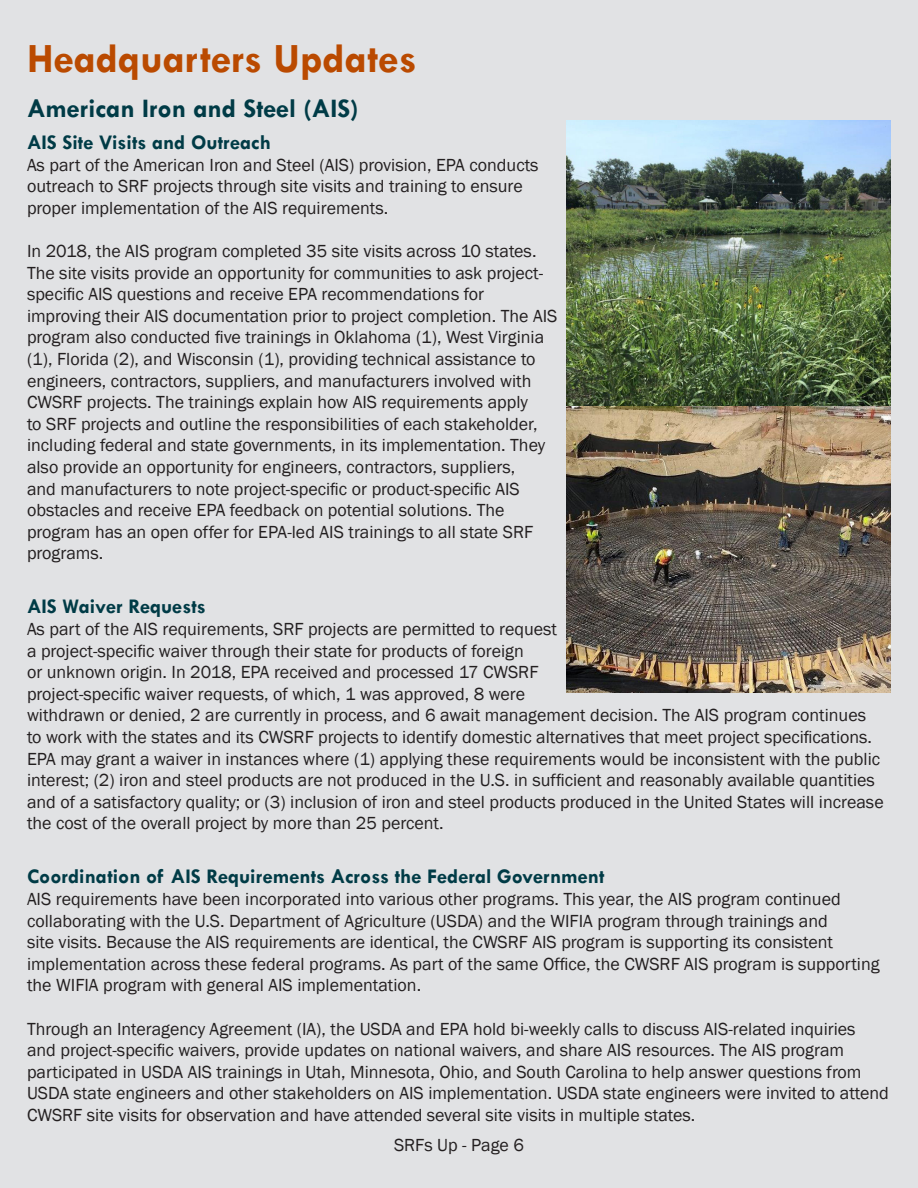
<style>
.page{position:relative;width:918px;height:1188px;background:#e1e2e4}
.page>*{position:absolute;margin:0;border:0;box-sizing:border-box;transform-origin:0 0}
.Heading_1{font:700 42px "Tw Cen";color:#ba4a00}
.t1{font:700 27px "Tw Cen";color:#003b46}
.Subheading_1{font:700 21px "Tw Cen";color:#003b46}
.t2{font:18px/21.6px "Franklin Gothic";color:#231f20}
</style>
<div class="page">
<img style="left:567px;top:120px;width:324px;height:572px">
<p class="Heading_1" style="left:27px;top:33px;width:391px">Headquarters Updates</p>
<p class="t1" style="left:27px;top:92px;width:333px">American Iron and Steel (AIS)</p>
<p class="Subheading_1" style="left:27px;top:130px;width:245px">AIS Site Visits and Outreach</p>
<p class="t2" style="left:27px;top:154px;width:513px">As part of the American Iron and Steel (AIS) provision, EPA conducts outreach to SRF projects through site visits and training to ensure proper implementation of the AIS requirements.</p>
<p class="t2" style="left:27px;top:241px;width:532px">In 2018, the AIS program completed 35 site visits across 10 states.<br>The site visits provide an opportunity for communities to ask project&shy;specific AIS questions and receive EPA recommendations for improving their AIS documentation prior to project completion. The AIS program also conducted five trainings in Oklahoma (1), West Virginia (1), Florida (2), and Wisconsin (1), providing technical assistance to engineers, contractors, suppliers, and manufacturers involved with CWSRF projects. The trainings explain how AIS requirements apply<br>to SRF projects and outline the responsibilities of each stakeholder, including federal and state governments, in its implementation. They also provide an opportunity for engineers, contractors, suppliers,<br>and manufacturers to note project-specific or product-specific AIS obstacles and receive EPA feedback on potential solutions. The program has an open offer for EPA-led AIS trainings to all state SRF programs.</p>
<p class="Subheading_1" style="left:27px;top:594px;width:180px">AIS Waiver Requests</p>
<p class="t2" style="left:27px;top:619px;width:858px">As part of the AIS requirements, SRF projects are permitted to request<br>a project-specific waiver through their state for products of foreign<br>or unknown origin. In 2018, EPA received and processed 17 CWSRF<br>project-specific waiver requests, of which, 1 was approved, 8 were<br>withdrawn or denied, 2 are currently in process, and 6 await management decision. The AIS program continues to work with the states and its CWSRF projects to identify domestic alternatives that meet project specifications.<br>EPA may grant a waiver in instances where (1) applying these requirements would be inconsistent with the public interest; (2) iron and steel products are not produced in the U.S. in sufficient and reasonably available quantities and of a satisfactory quality; or (3) inclusion of iron and steel products produced in the United States will increase the cost of the overall project by more than 25 percent.</p>
<p class="Subheading_1" style="left:27px;top:864px;width:579px">Coordination of AIS Requirements Across the Federal Government</p>
<p class="t2" style="left:27px;top:889px;width:854px">AIS requirements have been incorporated into various other programs. This year, the AIS program continued collaborating with the U.S. Department of Agriculture (USDA) and the WIFIA program through trainings and<br>site visits. Because the AIS requirements are identical, the CWSRF AIS program is supporting its consistent implementation across these federal programs. As part of the same Office, the CWSRF AIS program is supporting the WIFIA program with general AIS implementation.</p>
<p class="t2" style="left:27px;top:1018px;width:863px">Through an Interagency Agreement (IA), the USDA and EPA hold bi-weekly calls to discuss AIS-related inquiries and project-specific waivers, provide updates on national waivers, and share AIS resources. The AIS program participated in USDA AIS trainings in Utah, Minnesota, Ohio, and South Carolina to help answer questions from USDA state engineers and other stakeholders on AIS implementation. USDA state engineers were invited to attend CWSRF site visits for observation and have attended several site visits in multiple states.</p>
<p class="t2" style="left:394px;top:1135px;width:131px">SRFs Up - Page 6</p>
</div>
